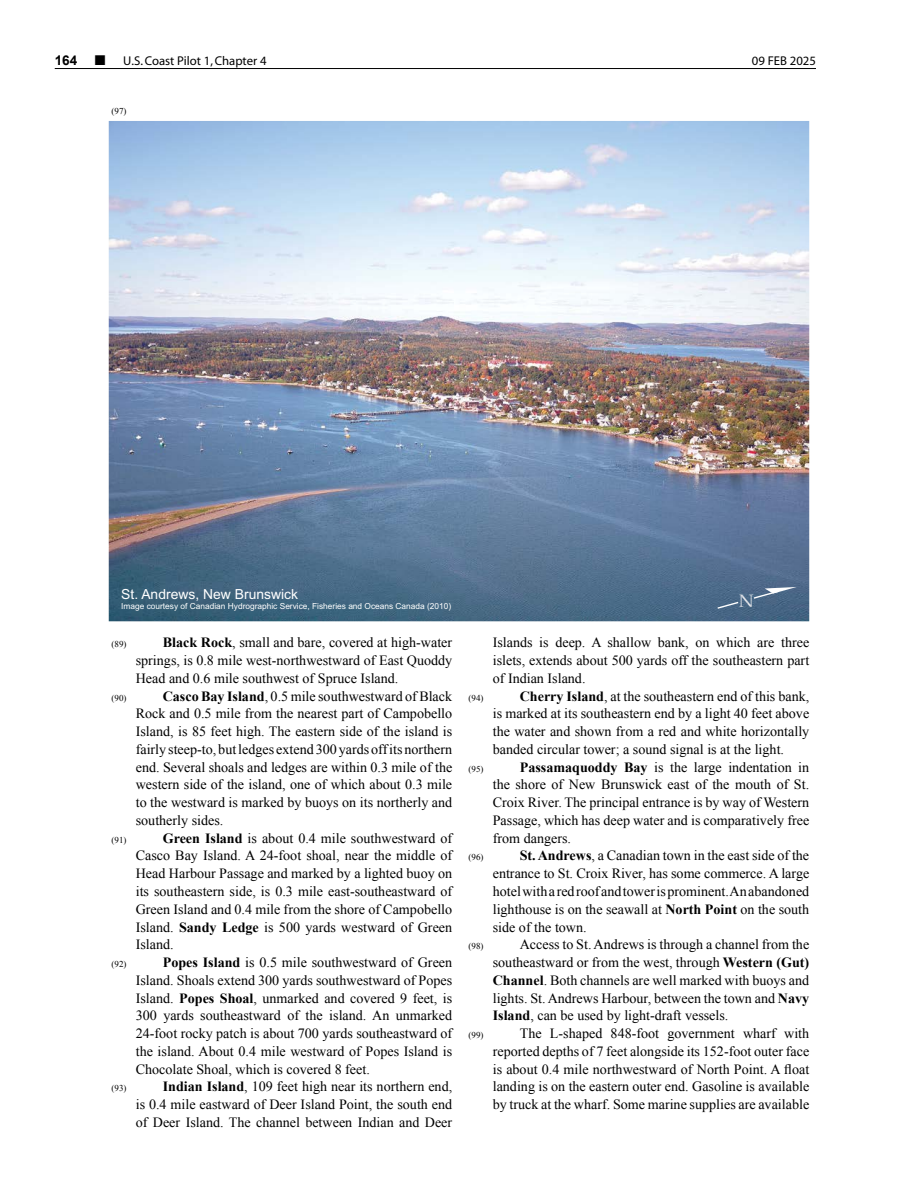
<style>
.page{position:relative;width:918px;height:1188px;background:#fff}
.page>*{position:absolute;margin:0;border:0;box-sizing:border-box;transform-origin:0 0}
.t1{font:18px "Book Antiqua";color:#e6e7eb}
.t2{font:14.1px/17.7px "Times New Roman";color:#000;text-align:justify}
.t3{font:13.95px "Arial";color:#fff}
.t4{font:700 13.5px "Arial";color:#000}
.t5{font:12.75px "Myriad";color:#000}
.t6{font:9px "Times New Roman";color:#000}
.t7{font:8.4px "Arial";color:#fff}
.s1{font-weight:700}
</style>
<div class="page">
<hr style="left:55px;top:68px;width:761px;height:1px;background:#000">
<img style="left:109px;top:121px;width:700px;height:500px">
<img style="left:739px;top:594px;width:15px;height:13px">
<svg style="left:718px;top:602px;width:20px;height:7px"></svg>
<svg style="left:754px;top:587px;width:43px;height:12px"></svg>
<p class="t4" style="left:55px;top:52px;width:24px">164</p>
<p class="t5" style="left:123px;top:55px;width:145px">U.S. Coast Pilot 1, Chapter 4</p>
<p class="t5" style="left:752px;top:55px;width:66px">09 FEB 2025</p>
<p class="t6" style="left:112px;top:105px;width:16px">(97)</p>
<p class="t3" style="left:121px;top:584px;width:178px">St. Andrews, New Brunswick</p>
<p class="t7" style="left:121px;top:600px;width:332px">Image courtesy of Canadian Hydrographic Service, Fisheries and Oceans Canada (2010)</p>
<p class="t1" style="left:739px;top:588px;width:17px">N</p>
<p class="t6" style="left:112px;top:638px;width:16px">(89)</p>
<p class="t2" style="left:136px;top:634px;width:318px;text-indent:27px"><span class="s1">Black Rock</span>, small and bare, covered at high-water springs, is 0.8 mile west-northwestward of East Quoddy Head and 0.6 mile southwest of Spruce Island.</p>
<p class="t6" style="left:112px;top:692px;width:16px">(90)</p>
<p class="t2" style="left:136px;top:687px;width:318px;text-indent:27px"><span class="s1">Casco Bay Island</span>, 0.5 mile southwestward of Black Rock and 0.5 mile from the nearest part of Campobello Island, is 85 feet high. The eastern side of the island is fairly steep-to, but ledges extend 300 yards off its northern end. Several shoals and ledges are within 0.3 mile of the western side of the island, one of which about 0.3 mile to the westward is marked by buoys on its northerly and southerly sides.</p>
<p class="t6" style="left:112px;top:834px;width:16px">(91)</p>
<p class="t2" style="left:136px;top:829px;width:318px;text-indent:27px"><span class="s1">Green Island</span> is about 0.4 mile southwestward of Casco Bay Island. A 24-foot shoal, near the middle of Head Harbour Passage and marked by a lighted buoy on its southeastern side, is 0.3 mile east-southeastward of Green Island and 0.4 mile from the shore of Campobello Island. <span class="s1">Sandy Ledge</span> is 500 yards westward of Green Island.</p>
<p class="t6" style="left:112px;top:958px;width:16px">(92)</p>
<p class="t2" style="left:136px;top:953px;width:318px;text-indent:27px"><span class="s1">Popes Island</span> is 0.5 mile southwestward of Green Island. Shoals extend 300 yards southwestward of Popes Island. <span class="s1">Popes Shoal</span>, unmarked and covered 9 feet, is 300 yards southeastward of the island. An unmarked 24-foot rocky patch is about 700 yards southeastward of the island. About 0.4 mile westward of Popes Island is Chocolate Shoal, which is covered 8 feet.</p>
<p class="t6" style="left:112px;top:1082px;width:16px">(93)</p>
<p class="t2" style="left:136px;top:1078px;width:318px;text-indent:27px"><span class="s1">Indian Island</span>, 109 feet high near its northern end, is 0.4 mile eastward of Deer Island Point, the south end of Deer Island. The channel between Indian and Deer</p>
<p class="t2" style="left:493px;top:634px;width:318px">Islands is deep. A shallow bank, on which are three islets, extends about 500 yards off the southeastern part of Indian Island.</p>
<p class="t6" style="left:469px;top:692px;width:16px">(94)</p>
<p class="t2" style="left:493px;top:687px;width:318px;text-indent:27px"><span class="s1">Cherry Island</span>, at the southeastern end of this bank, is marked at its southeastern end by a light 40 feet above the water and shown from a red and white horizontally banded circular tower; a sound signal is at the light.</p>
<p class="t6" style="left:469px;top:763px;width:16px">(95)</p>
<p class="t2" style="left:493px;top:758px;width:318px;text-indent:27px"><span class="s1">Passamaquoddy Bay</span> is the large indentation in the shore of New Brunswick east of the mouth of St.<br>Croix River. The principal entrance is by way of Western Passage, which has deep water and is comparatively free from dangers.</p>
<p class="t6" style="left:469px;top:851px;width:16px">(96)</p>
<p class="t2" style="left:493px;top:847px;width:318px;text-indent:27px"><span class="s1">St. Andrews</span>, a Canadian town in the east side of the entrance to St. Croix River, has some commerce. A large hotel with a red roof and tower is prominent. An abandoned lighthouse is on the seawall at <span class="s1">North Point</span> on the south side of the town.</p>
<p class="t6" style="left:469px;top:940px;width:16px">(98)</p>
<p class="t2" style="left:493px;top:936px;width:318px;text-indent:27px">Access to St. Andrews is through a channel from the southeastward or from the west, through <span class="s1">Western (Gut)<br>Channel</span>. Both channels are well marked with buoys and lights. St. Andrews Harbour, between the town and <span class="s1">Navy Island</span>, can be used by light-draft vessels.</p>
<p class="t6" style="left:469px;top:1029px;width:16px">(99)</p>
<p class="t2" style="left:493px;top:1024px;width:318px;text-indent:27px">The L-shaped 848-foot government wharf with reported depths of 7 feet alongside its 152-foot outer face is about 0.4 mile northwestward of North Point. A float landing is on the eastern outer end. Gasoline is available by truck at the wharf. Some marine supplies are available</p>
</div>
